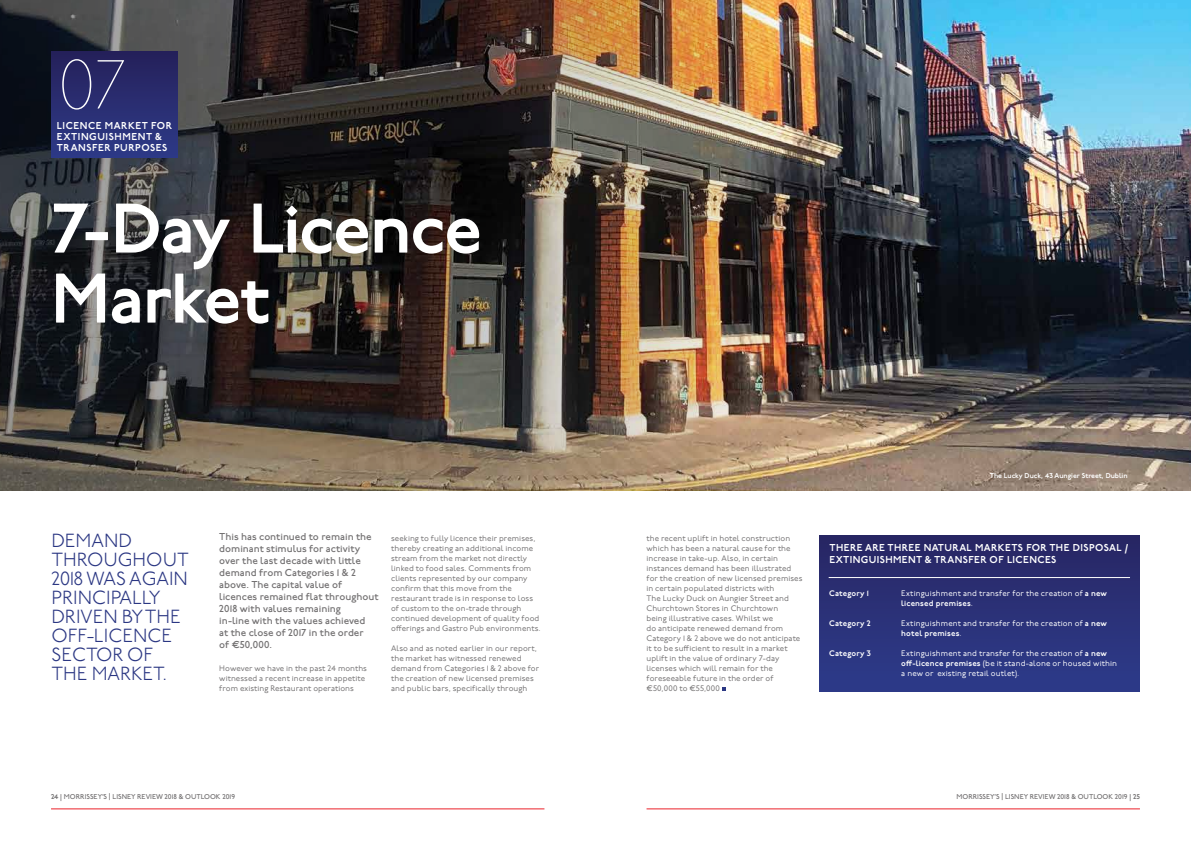
<style>
.page{position:relative;width:1191px;height:842px;background:#fff}
.page>*{position:absolute;margin:0;border:0;box-sizing:border-box;transform-origin:0 0}
.t1{font:600 70px/70px "P22 Underground";letter-spacing:-.025em;color:#fff}
.t2{font:100 69.1px "P22 Underground";color:#fff}
.t3{font:300 19px/19px "P22 Underground";color:#2b3783}
.t4{font:500 10px/12px "P22 Underground";color:#737172}
.t5{font:600 10px/11px "P22 Underground";letter-spacing:.04em;color:#fff}
.t6{font:8px/10px "P22 Underground";letter-spacing:.005em;color:#737172}
.t7{font:8px/10px "P22 Underground";letter-spacing:.015em;color:#fff}
.t8{font:600 8px "P22 Underground";letter-spacing:.02em;color:#fff}
.t9{font:500 7px "P22 Underground";color:#737172}
.t10{font:600 7px "P22 Underground";color:#fff}
.s1{font-weight:600}
</style>
<div class="page">
<hr style="left:51px;top:808px;width:493px;height:1px;background:#eb212a">
<hr style="left:646px;top:808px;width:494px;height:1px;background:#eb212a">
<div style="left:820px;top:536px;width:319px;height:156px;background:linear-gradient(to bottom,#282664,#2d3b8a)"></div>
<img style="left:788px;top:0;width:403px;height:490px">
<img style="left:0;top:0;width:788px;height:490px">
<div style="left:51px;top:51px;width:127px;height:106px;background:linear-gradient(to bottom,#25215a,#2d3a87)"></div>
<svg style="left:722px;top:687px;width:4px;height:4px"></svg>
<hr style="left:828px;top:577px;width:302px;height:1px;background:#fff">
<h2 class="t2" style="left:57px;top:47px;width:73px">07</h2>
<p class="t5" style="left:57px;top:121px;width:117px">LICENCE MARKET FOR<br>EXTINGUISHMENT &amp;<br>TRANSFER PURPOSES</p>
<h1 class="t1" style="left:51px;top:196px;width:432px">7-Day Licence<br>Market</h1>
<h3 class="t3" style="left:51px;top:532px;width:139px">DEMAND<br>THROUGHOUT<br>2018 WAS AGAIN<br>PRINCIPALLY<br>DRIVEN BY THE<br>OFF-LICENCE<br>SECTOR OF<br>THE MARKET.</h3>
<p class="t4" style="left:219px;top:531px;width:161px">This has continued to remain the dominant stimulus for activity over the last decade with little demand from Categories 1 &amp; 2 above. The capital value of licences remained flat throughout<br>2018 with values remaining<br>in-line with the values achieved<br>at the close of 2017 in the order<br>of €50,000.</p>
<p class="t6" style="left:219px;top:664px;width:149px">However we have in the past 24 months witnessed a recent increase in appetite from existing Restaurant operations</p>
<p class="t6" style="left:391px;top:534px;width:151px">seeking to fully licence their premises, thereby creating an additional income stream from the market not directly linked to food sales. Comments from clients represented by our company confirm that this move from the restaurant trade is in response to loss of custom to the on-trade through continued development of quality food offerings and Gastro Pub environments.</p>
<p class="t6" style="left:391px;top:644px;width:150px">Also and as noted earlier in our report, the market has witnessed renewed demand from Categories 1 &amp; 2 above for the creation of new licensed premises and public bars, specifically through</p>
<p class="t6" style="left:646px;top:534px;width:157px">the recent uplift in hotel construction which has been a natural cause for the increase in take-up. Also, in certain instances demand has been illustrated for the creation of new licensed premises in certain populated districts with<br>The Lucky Duck on Aungier Street and Churchtown Stores in Churchtown<br>being illustrative cases. Whilst we<br>do anticipate renewed demand from Category 1 &amp; 2 above we do not anticipate it to be sufficient to result in a market uplift in the value of ordinary 7-day licenses which will remain for the foreseeable future in the order of €50,000 to €55,000</p>
<p class="t10" style="left:989px;top:472px;width:139px">The Lucky Duck, 43 Aungier Street, Dublin</p>
<p class="t5" style="left:829px;top:542px;width:300px;line-height:12px">THERE ARE THREE NATURAL MARKETS FOR THE DISPOSAL /<br>EXTINGUISHMENT &amp; TRANSFER OF LICENCES</p>
<p class="t8" style="left:829px;top:588px;width:41px">Category 1</p>
<p class="t7" style="left:901px;top:588px;width:207px">Extinguishment and transfer for the creation of <span class="s1">a new licensed premises</span>.</p>
<p class="t8" style="left:829px;top:618px;width:43px">Category 2</p>
<p class="t7" style="left:901px;top:618px;width:207px">Extinguishment and transfer for the creation of <span class="s1">a new hotel premises</span>.</p>
<p class="t8" style="left:829px;top:648px;width:43px">Category 3</p>
<p class="t7" style="left:901px;top:648px;width:217px">Extinguishment and transfer for the creation of <span class="s1">a new off-licence premises</span> (be it stand-alone or housed within a new or existing retail outlet).</p>
<p class="t9" style="left:51px;top:793px;width:185px"><span class="s1">24</span> | MORRISSEY’S | LISNEY REVIEW 2018 &amp; OUTLOOK 2019</p>
<p class="t9" style="left:956px;top:793px;width:185px">MORRISSEY’S | LISNEY REVIEW 2018 &amp; OUTLOOK 2019 | <span class="s1">25</span></p>
</div>
